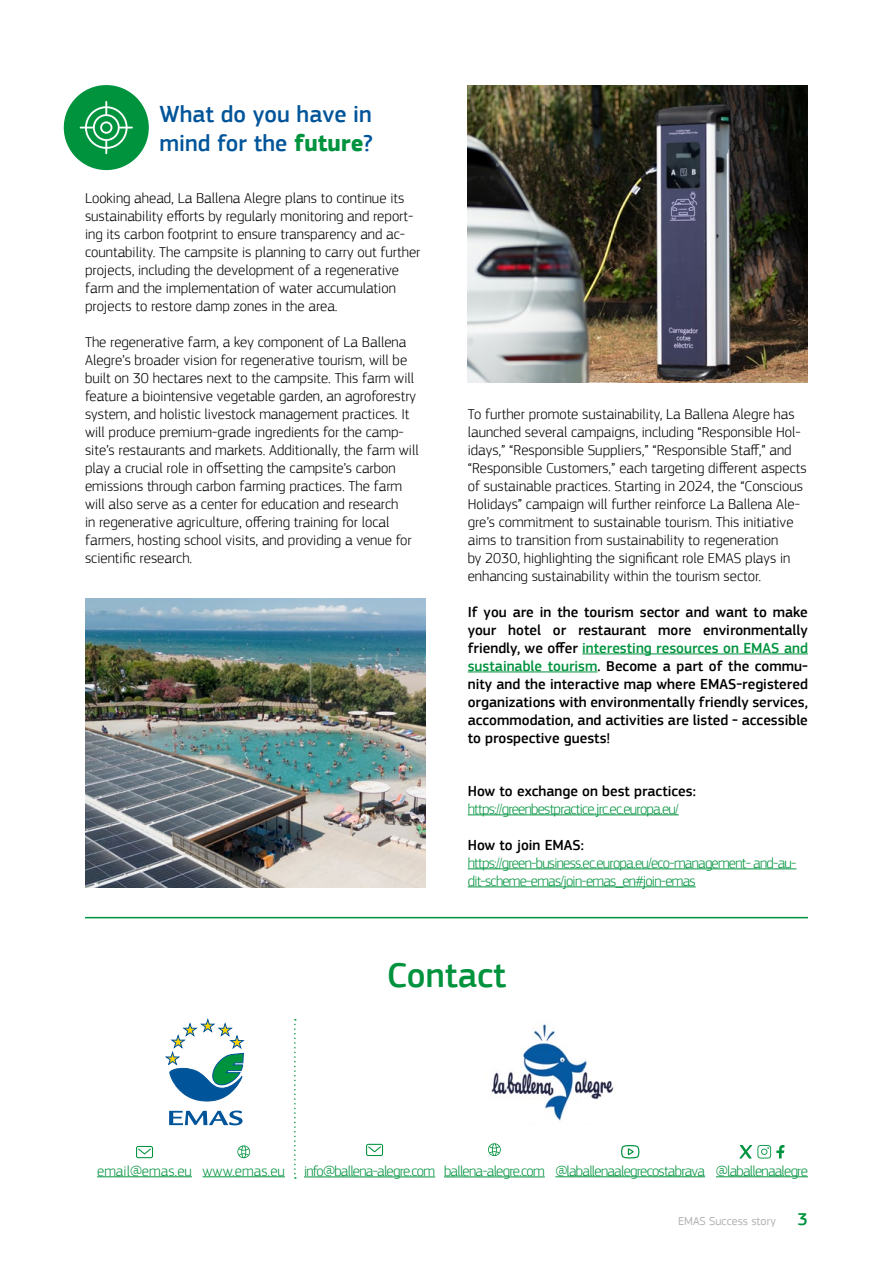
<style>
.page{position:relative;width:893px;height:1263px;background:#fff}
.page>*{position:absolute;margin:0;border:0;box-sizing:border-box;transform-origin:0 0}
.t1{font:500 36px "PF Square Sans Pro";color:#00933e}
.t2{font:500 24px/28.8px "PF Square Sans Pro";color:#005499}
.t3{font:300 15px/18px "PF Square Sans Pro";color:#000}
.t4{font:500 15px/18px "PF Square Sans Pro";color:#000;text-align:justify}
.t5{font:300 15px/18px "PF Square Sans Pro";letter-spacing:-.05em;color:#00933e}
.t6{font:300 15px "PF Square Sans Pro";color:#00933e}
.t7{font:12px "PF Square Sans Pro";color:#b1b1b1}
.s1{font-weight:700;color:#00933e}
.s2{color:#00933e}
.s3{font-weight:500;font-size:18px;color:#00933e}
</style>
<div class="page">
<img style="left:85px;top:598px;width:340px;height:289px">
<img style="left:468px;top:85px;width:340px;height:298px">
<hr style="left:85px;top:917px;width:723px;height:1px;background:#00933e">
<svg style="left:488px;top:1143px;width:13px;height:13px"></svg>
<svg style="left:366px;top:1144px;width:17px;height:12px"></svg>
<hr style="left:304px;top:1176px;width:131px;height:1px;background:#00933e">
<hr style="left:444px;top:1176px;width:101px;height:1px;background:#00933e">
<div style="left:64px;top:85px;width:85px;height:85px;background:#00933e;border-radius:50%"></div>
<svg style="left:80px;top:101px;width:53px;height:53px"></svg>
<hr style="left:582px;top:653px;width:226px;height:1px;background:#00933e">
<hr style="left:468px;top:671px;width:129px;height:1px;background:#00933e">
<img style="left:491px;top:1024px;width:123px;height:98px">
<svg style="left:165px;top:1018px;width:79px;height:83px"></svg>
<svg style="left:169px;top:1110px;width:74px;height:15px"></svg>
<svg style="left:237px;top:1145px;width:13px;height:13px"></svg>
<svg style="left:136px;top:1146px;width:17px;height:12px"></svg>
<svg style="left:294px;top:1019px;width:2px;height:160px"></svg>
<hr style="left:97px;top:1176px;width:95px;height:1px;background:#00933e">
<hr style="left:203px;top:1176px;width:82px;height:1px;background:#00933e">
<hr style="left:716px;top:1176px;width:92px;height:1px;background:#00933e">
<hr style="left:555px;top:1176px;width:150px;height:1px;background:#00933e">
<svg style="left:621px;top:1145px;width:18px;height:13px"></svg>
<svg style="left:739px;top:1145px;width:45px;height:13px"></svg>
<hr style="left:468px;top:814px;width:211px;height:1px;background:#00933e">
<hr style="left:468px;top:868px;width:328px;height:1px;background:#00933e">
<hr style="left:468px;top:886px;width:228px;height:1px;background:#00933e">
<h2 class="t2" style="left:159px;top:100px;width:215px">What do you have in mind for the <span class="s1">future</span>?</h2>
<p class="t3" style="left:85px;top:189px;width:337px">Looking ahead, La Ballena Alegre plans to continue its sustainability efforts by regularly monitoring and report&shy;ing its carbon footprint to ensure transparency and ac&shy;countability. The campsite is planning to carry out further projects, including the development of a regenerative farm and the implementation of water accumulation projects to restore damp zones in the area.</p>
<p class="t3" style="left:85px;top:333px;width:335px">The regenerative farm, a key component of La Ballena Alegre’s broader vision for regenerative tourism, will be built on 30 hectares next to the campsite. This farm will feature a biointensive vegetable garden, an agroforestry system, and holistic livestock management practices. It will produce premium-grade ingredients for the camp&shy;site’s restaurants and markets. Additionally, the farm will play a crucial role in offsetting the campsite’s carbon emissions through carbon farming practices. The farm will also serve as a center for education and research<br>in regenerative agriculture, offering training for local farmers, hosting school visits, and providing a venue for scientific research.</p>
<p class="t3" style="left:468px;top:405px;width:340px">To further promote sustainability, La Ballena Alegre has launched several campaigns, including “Responsible Hol&shy;idays,” “Responsible Suppliers,” “Responsible Staff,” and “Responsible Customers,” each targeting different aspects of sustainable practices. Starting in 2024, the “Conscious Holidays” campaign will further reinforce La Ballena Ale&shy;gre’s commitment to sustainable tourism. This initiative aims to transition from sustainability to regeneration<br>by 2030, highlighting the significant role EMAS plays in enhancing sustainability within the tourism sector.</p>
<p class="t4" style="left:468px;top:603px;width:342px">If you are in the tourism sector and want to make your hotel or restaurant more environmentally friendly, we offer <span class="s2">interesting resources on EMAS and sustainable tourism</span>. Become a part of the commu&shy;nity and the interactive map where EMAS-registered organizations with environmentally friendly services, accommodation, and activities are listed - accessible to prospective guests!</p>
<p class="t4" style="left:468px;top:782px;width:230px">How to exchange on best practices:</p>
<p class="t5" style="left:468px;top:800px;width:213px">https://greenbestpractice.jrc.ec.europa.eu/</p>
<p class="t4" style="left:468px;top:836px;width:118px">How to join EMAS:</p>
<p class="t5" style="left:468px;top:854px;width:330px">https://green-business.ec.europa.eu/eco-management- and-au&shy;dit-scheme-emas/join-emas_en#join-emas</p>
<h1 class="t1" style="left:387px;top:954px;width:121px">Contact</h1>
<p class="t6" style="left:97px;top:1162px;width:189px">email@emas.eu www.emas.eu</p>
<p class="t5" style="left:555px;top:1162px;width:254px">@laballenaalegrecostabrava @laballenaalegre</p>
<p class="t5" style="left:304px;top:1162px;width:242px">info@ballena-alegre.com ballena-alegre.com</p>
<p class="t7" style="left:678px;top:1214px;width:131px">EMAS Success story <span class="s3">3</span></p>
</div>
